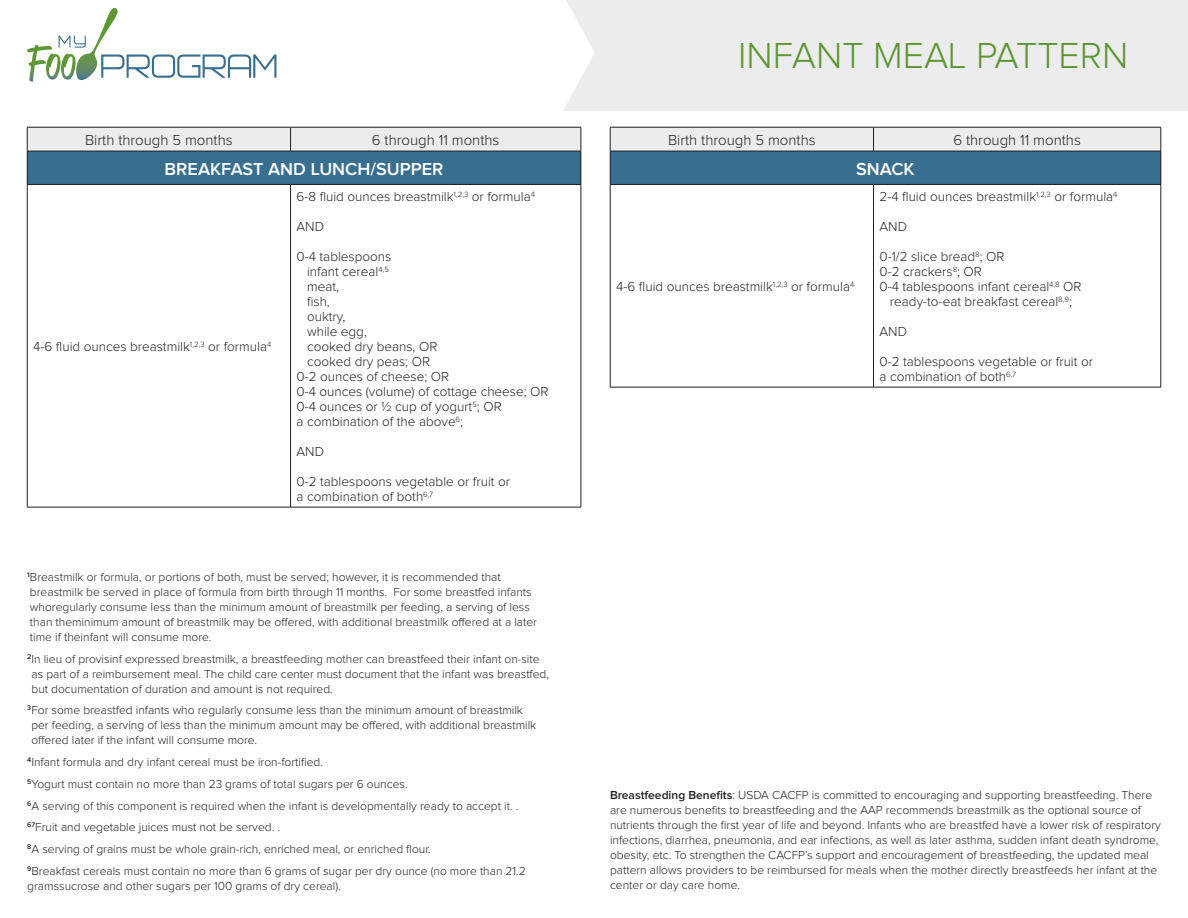
<style>
.page{position:relative;width:1188px;height:918px;background:#fff}
.page>*{position:absolute;margin:0;border:0;box-sizing:border-box;transform-origin:0 0}
.t1{font:300 37.5px "Proxima Nova";color:#5c9731}
.t2{font:600 18px "Proxima Nova";color:#fff}
.t3{font:300 15px "Proxima Nova";color:#231f20}
.t4{font:300 13.5px/15px "Proxima Nova";color:#231f20}
.t5{font:300 12px/15px "Proxima Nova";color:#231f20}
.s1{font-weight:600}
</style>
<div class="page">
<div style="left:123px;top:0;width:1065px;height:111px;background:#ececee"></div>
<div style="left:123px;top:0;width:472px;height:111px;background:#fff"></div>
<div style="left:27px;top:151px;width:554px;height:33px;background:#386e8f"></div>
<svg style="left:28px;top:185px;width:553px;height:322px"></svg>
<svg style="left:27px;top:127px;width:555px;height:24px"></svg>
<hr style="left:27px;top:151px;width:264px;height:1px;background:#231f20">
<hr style="left:27px;top:151px;width:1px;height:33px;background:#231f20">
<hr style="left:291px;top:151px;width:290px;height:1px;background:#231f20">
<hr style="left:581px;top:151px;width:1px;height:33px;background:#231f20">
<hr style="left:27px;top:184px;width:264px;height:1px;background:#231f20">
<hr style="left:27px;top:185px;width:1px;height:322px;background:#231f20">
<hr style="left:291px;top:184px;width:290px;height:1px;background:#231f20">
<hr style="left:290px;top:185px;width:1px;height:322px;background:#231f20">
<hr style="left:581px;top:185px;width:1px;height:322px;background:#231f20">
<hr style="left:27px;top:507px;width:264px;height:1px;background:#231f20">
<hr style="left:291px;top:507px;width:290px;height:1px;background:#231f20">
<div style="left:610px;top:151px;width:551px;height:33px;background:#386e8f"></div>
<svg style="left:611px;top:185px;width:550px;height:202px"></svg>
<svg style="left:610px;top:127px;width:552px;height:24px"></svg>
<hr style="left:610px;top:151px;width:264px;height:1px;background:#231f20">
<hr style="left:610px;top:151px;width:1px;height:33px;background:#231f20">
<hr style="left:874px;top:151px;width:287px;height:1px;background:#231f20">
<hr style="left:1161px;top:151px;width:1px;height:33px;background:#231f20">
<hr style="left:610px;top:184px;width:264px;height:1px;background:#231f20">
<hr style="left:610px;top:185px;width:1px;height:202px;background:#231f20">
<hr style="left:874px;top:184px;width:287px;height:1px;background:#231f20">
<hr style="left:873px;top:185px;width:1px;height:202px;background:#231f20">
<hr style="left:1161px;top:185px;width:1px;height:202px;background:#231f20">
<hr style="left:610px;top:387px;width:264px;height:1px;background:#231f20">
<hr style="left:874px;top:387px;width:287px;height:1px;background:#231f20">
<svg style="left:27px;top:8px;width:249px;height:75px"></svg>
<p class="t3" style="left:85px;top:133px;width:149px">Birth through 5 months</p>
<p class="t3" style="left:372px;top:133px;width:129px">6 through 11 months</p>
<p class="t2" style="left:165px;top:161px;width:280px">BREAKFAST AND LUNCH/SUPPER</p>
<p class="t4" style="left:33px;top:340px;width:240px">4-6 fluid ounces breastmilk<sup>1,2,3</sup> or formula<sup>4</sup></p>
<p class="t4" style="left:297px;top:190px;width:240px">6-8 fluid ounces breastmilk<sup>1,2,3</sup> or formula<sup>4</sup></p>
<p class="t4" style="left:297px;top:220px;width:29px">AND</p>
<p class="t4" style="left:297px;top:250px;width:96px">0-4 tablespoons</p>
<p class="t4" style="left:307px;top:265px;width:84px">infant cereal<sup>4,5</sup></p>
<p class="t4" style="left:307px;top:280px;width:34px">meat,</p>
<p class="t4" style="left:307px;top:295px;width:24px">fish,</p>
<p class="t4" style="left:307px;top:310px;width:40px">ouktry,</p>
<p class="t4" style="left:307px;top:325px;width:61px">while egg,</p>
<p class="t4" style="left:307px;top:340px;width:132px">cooked dry beans, OR</p>
<p class="t4" style="left:307px;top:355px;width:125px">cooked dry peas; OR</p>
<p class="t4" style="left:297px;top:370px;width:154px">0-2 ounces of cheese; OR</p>
<p class="t4" style="left:297px;top:385px;width:254px">0-4 ounces (volume) of cottage cheese; OR</p>
<p class="t4" style="left:297px;top:400px;width:207px">0-4 ounces or 1/2 cup of yogurt<sup>5</sup>; OR a combination of the above<sup>6</sup>;</p>
<p class="t4" style="left:297px;top:445px;width:29px">AND</p>
<p class="t4" style="left:297px;top:475px;width:215px">0-2 tablespoons vegetable or fruit or a combination of both<sup>6,7</sup></p>
<p class="t5" style="left:27px;top:570px;width:511px"><sup>1</sup>Breastmilk or formula, or portions of both, must be served; however, it is recommended that breastmilk be served in place of formula from birth through 11 months. For some breastfed infants whoregularly consume less than the minimum amount of breastmilk per feeding, a serving of less than theminimum amount of breastmilk may be offered, with additional breastmilk offered at a later time if theinfant will consume more.</p>
<p class="t5" style="left:31px;top:652px;width:519px;text-indent:-4px"><sup>2</sup>In lieu of provisinf expressed breastmilk, a breastfeeding mother can breastfeed their infant on-site as part of a reimbursement meal. The child care center must document that the infant was breastfed, but documentation of duration and amount is not required.</p>
<p class="t5" style="left:31px;top:703px;width:507px;text-indent:-4px"><sup>3</sup>For some breastfed infants who regularly consume less than the minimum amount of breastmilk per feeding, a serving of less than the minimum amount may be offered, with additional breastmilk offered later if the infant will consume more.</p>
<p class="t5" style="left:27px;top:755px;width:297px"><sup>4</sup>Infant formula and dry infant cereal must be iron-fortified.</p>
<p class="t5" style="left:27px;top:777px;width:382px"><sup>5</sup>Yogurt must contain no more than 23 grams of total sugars per 6 ounces.</p>
<p class="t5" style="left:27px;top:799px;width:493px"><sup>6</sup>A serving of this component is required when the infant is developmentally ready to accept it. .</p>
<p class="t5" style="left:27px;top:820px;width:254px"><sup>67</sup>Fruit and vegetable juices must not be served. .</p>
<p class="t5" style="left:27px;top:842px;width:405px"><sup>8</sup>A serving of grains must be whole grain-rich, enriched meal, or enriched flour.</p>
<p class="t5" style="left:27px;top:864px;width:500px"><sup>9</sup>Breakfast cereals must contain no more than 6 grams of sugar per dry ounce (no more than 21.2 gramssucrose and other sugars per 100 grams of dry cereal).</p>
<p class="t1" style="left:738px;top:38px;width:391px">INFANT MEAL PATTERN</p>
<p class="t3" style="left:668px;top:133px;width:149px">Birth through 5 months</p>
<p class="t3" style="left:953px;top:133px;width:129px">6 through 11 months</p>
<p class="t2" style="left:856px;top:161px;width:60px">SNACK</p>
<p class="t4" style="left:616px;top:280px;width:240px">4-6 fluid ounces breastmilk<sup>1,2,3</sup> or formula<sup>4</sup></p>
<p class="t4" style="left:880px;top:190px;width:240px">2-4 fluid ounces breastmilk<sup>1,2,3</sup> or formula<sup>4</sup></p>
<p class="t4" style="left:880px;top:220px;width:29px">AND</p>
<p class="t4" style="left:880px;top:250px;width:127px">0-1/2 slice bread<sup>8</sup>; OR</p>
<p class="t4" style="left:880px;top:265px;width:104px">0-2 crackers<sup>8</sup>; OR</p>
<p class="t4" style="left:880px;top:280px;width:204px">0-4 tablespoons infant cereal<sup>4,8</sup> OR</p>
<p class="t4" style="left:890px;top:295px;width:184px">ready-to-eat breakfast cereal<sup>8,9</sup>;</p>
<p class="t4" style="left:880px;top:325px;width:29px">AND</p>
<p class="t4" style="left:880px;top:355px;width:215px">0-2 tablespoons vegetable or fruit or a combination of both<sup>6,7</sup></p>
<p class="t5" style="left:610px;top:788px;width:552px"><span class="s1">Breastfeeding Benefits</span>: USDA CACFP is committed to encouraging and supporting breastfeeding. There are numerous benefits to breastfeeding and the AAP recommends breastmilk as the optional source of nutrients through the first year of life and beyond. Infants who are breastfed have a lower risk of respiratory infections, diarrhea, pneumonia, and ear infections, as well as later asthma, sudden infant death syndrome, obesity, etc. To strengthen the CACFP’s support and encouragement of breastfeeding, the updated meal pattern allows providers to be reimbursed for meals when the mother directly breastfeeds her infant at the center or day care home.</p>
</div>
